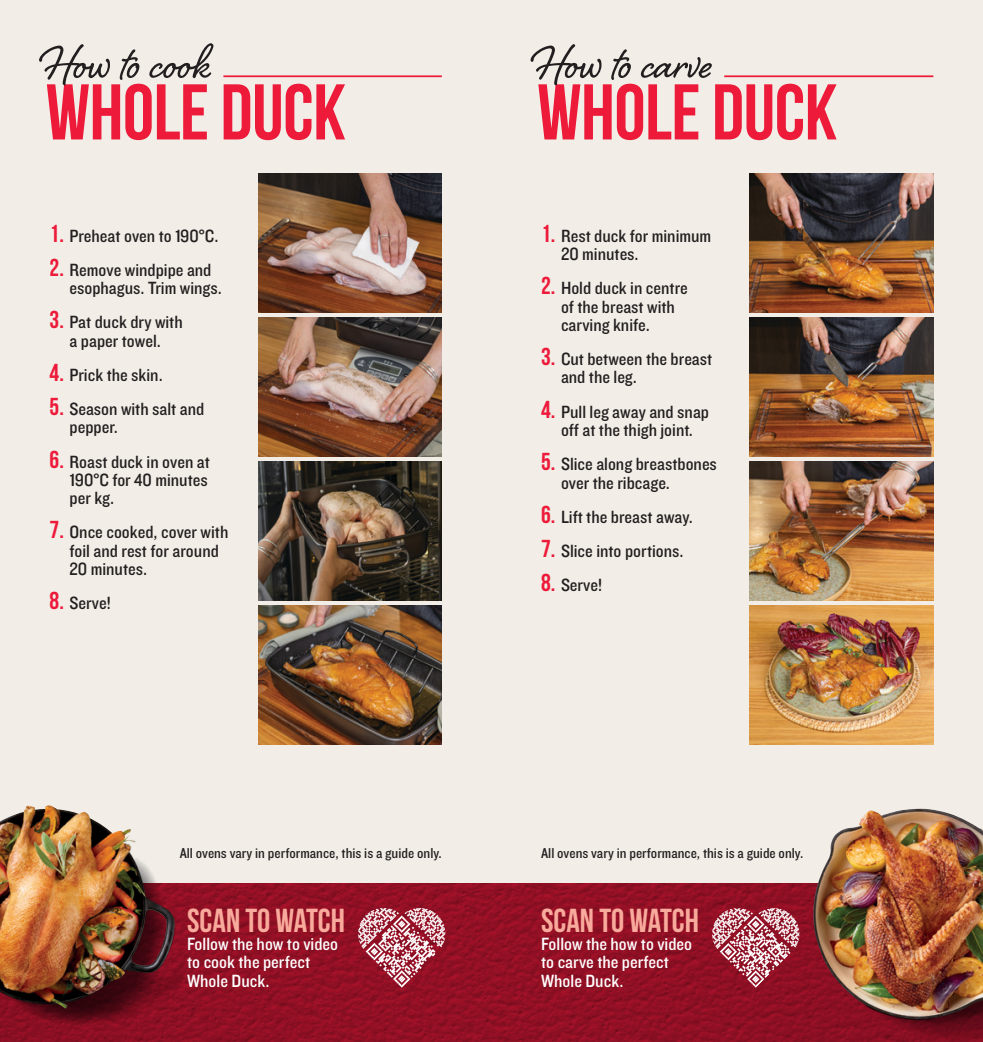
<style>
.page{position:relative;width:983px;height:1042px;background:#fff}
.page>*{position:absolute;margin:0;border:0;box-sizing:border-box;transform-origin:0 0}
.t1{font:78.75px "Bebas Neue";letter-spacing:-.005em;color:#ed1a3a}
.t2{font:61.25px "Shelby";color:#231f20}
.t3{font:33.25px "Bebas Neue";color:#f8aa9c}
.t4{font:18.38px/18.4px "Knockout HTF30 Junior Welterwt";color:#231f20}
.t5{font:18.38px/18.4px "Knockout HTF30 Junior Welterwt";color:#fff}
.t6{font:14.88px "Knockout HTF30 Junior Welterwt";color:#231f20}
.s1{font-family:"Bebas Neue";font-weight:700;font-size:24.5px;color:#ed1a3a}
.s2{font-family:"Knockout 31 Junior Middlewt"}
</style>
<div class="page">
<div style="left:0;top:0;width:491px;height:1042px;background:#f2eee7"></div>
<div style="left:491px;top:0;width:491px;height:1042px;background:#f2eee7"></div>
<img style="left:0;top:883px;width:982px;height:159px">
<img style="left:0;top:829px;width:185px;height:197px">
<img style="left:0;top:805px;width:123px;height:203px">
<img style="left:258px;top:461px;width:183px;height:139px">
<img style="left:258px;top:317px;width:183px;height:139px">
<img style="left:258px;top:605px;width:183px;height:139px">
<img style="left:258px;top:174px;width:183px;height:139px">
<hr style="left:724px;top:75px;width:209px;height:2px;background:#ed1a3a">
<img style="left:803px;top:808px;width:179px;height:232px">
<img style="left:813px;top:809px;width:169px;height:211px">
<img style="left:749px;top:461px;width:184px;height:139px">
<img style="left:749px;top:605px;width:184px;height:139px">
<img style="left:749px;top:174px;width:184px;height:139px">
<img style="left:749px;top:317px;width:184px;height:139px">
<hr style="left:223px;top:75px;width:218px;height:2px;background:#ed1a3a">
<svg style="left:355px;top:908px;width:93px;height:79px"></svg>
<svg style="left:709px;top:905px;width:92px;height:83px"></svg>
<h2 class="t2" style="left:42px;top:21px;width:171px">How to cook</h2>
<h1 class="t1" style="left:46px;top:69px;width:301px">WHOLE DUCK</h1>
<p class="t4" style="left:50px;top:227px;width:170px"><span class="s1">1.</span> Preheat oven to <span class="s2">1</span>90°C.</p>
<p class="t4" style="left:69px;top:261px;width:154px;text-indent:-20px"><span class="s1">2.</span> Remove windpipe and esophagus. Trim wings.</p>
<p class="t4" style="left:50px;top:314px;width:135px;text-align:center"><span class="s1">3.</span> Pat duck dry with a paper towel.</p>
<p class="t4" style="left:50px;top:366px;width:115px"><span class="s1">4.</span> Prick the skin.</p>
<p class="t4" style="left:69px;top:400px;width:136px;text-indent:-20px"><span class="s1">5.</span> Season with salt and pepper.</p>
<p class="t4" style="left:69px;top:453px;width:142px;text-align:justify;text-indent:-20px"><span class="s1">6.</span> Roast duck in oven at <span class="s2">1</span>90°C for 40 minutes per kg.</p>
<p class="t4" style="left:69px;top:524px;width:160px;text-indent:-20px"><span class="s1">7.</span> Once cooked, cover with foil and rest for around<br>20 minutes.</p>
<p class="t4" style="left:50px;top:595px;width:62px"><span class="s1">8.</span> Serve!</p>
<h2 class="t2" style="left:533px;top:21px;width:181px">How to carve</h2>
<h1 class="t1" style="left:537px;top:69px;width:301px">WHOLE DUCK</h1>
<p class="t4" style="left:561px;top:227px;width:152px;text-indent:-20px"><span class="s1">1.</span> Rest duck for minimum<br>20 minutes.</p>
<p class="t4" style="left:561px;top:279px;width:128px;text-indent:-20px"><span class="s1">2.</span> Hold duck in centre of the breast with carving knife.</p>
<p class="t4" style="left:561px;top:350px;width:153px;text-indent:-20px"><span class="s1">3.</span> Cut between the breast and the leg.</p>
<p class="t4" style="left:541px;top:403px;width:169px;text-align:center"><span class="s1">4.</span> Pull leg away and snap off at the thigh joint.</p>
<p class="t4" style="left:561px;top:455px;width:157px;text-indent:-20px"><span class="s1">5.</span> Slice along breastbones over the ribcage.</p>
<p class="t4" style="left:541px;top:508px;width:153px"><span class="s1">6.</span> Lift the breast away.</p>
<p class="t4" style="left:541px;top:542px;width:144px"><span class="s1">7.</span> Slice into portions.</p>
<p class="t4" style="left:541px;top:576px;width:62px"><span class="s1">8.</span> Serve!</p>
<p class="t6" style="left:180px;top:846px;width:263px">All ovens vary in performance, this is a guide only.</p>
<h3 class="t3" style="left:187px;top:902px;width:159px">SCAN TO WATCH</h3>
<p class="t5" style="left:187px;top:935px;width:152px">Follow the how to video to cook the perfect<br>Whole Duck.</p>
<p class="t6" style="left:541px;top:846px;width:263px">All ovens vary in performance, this is a guide only.</p>
<h3 class="t3" style="left:541px;top:902px;width:159px">SCAN TO WATCH</h3>
<p class="t5" style="left:541px;top:935px;width:152px">Follow the how to video to carve the perfect<br>Whole Duck.</p>
</div>
